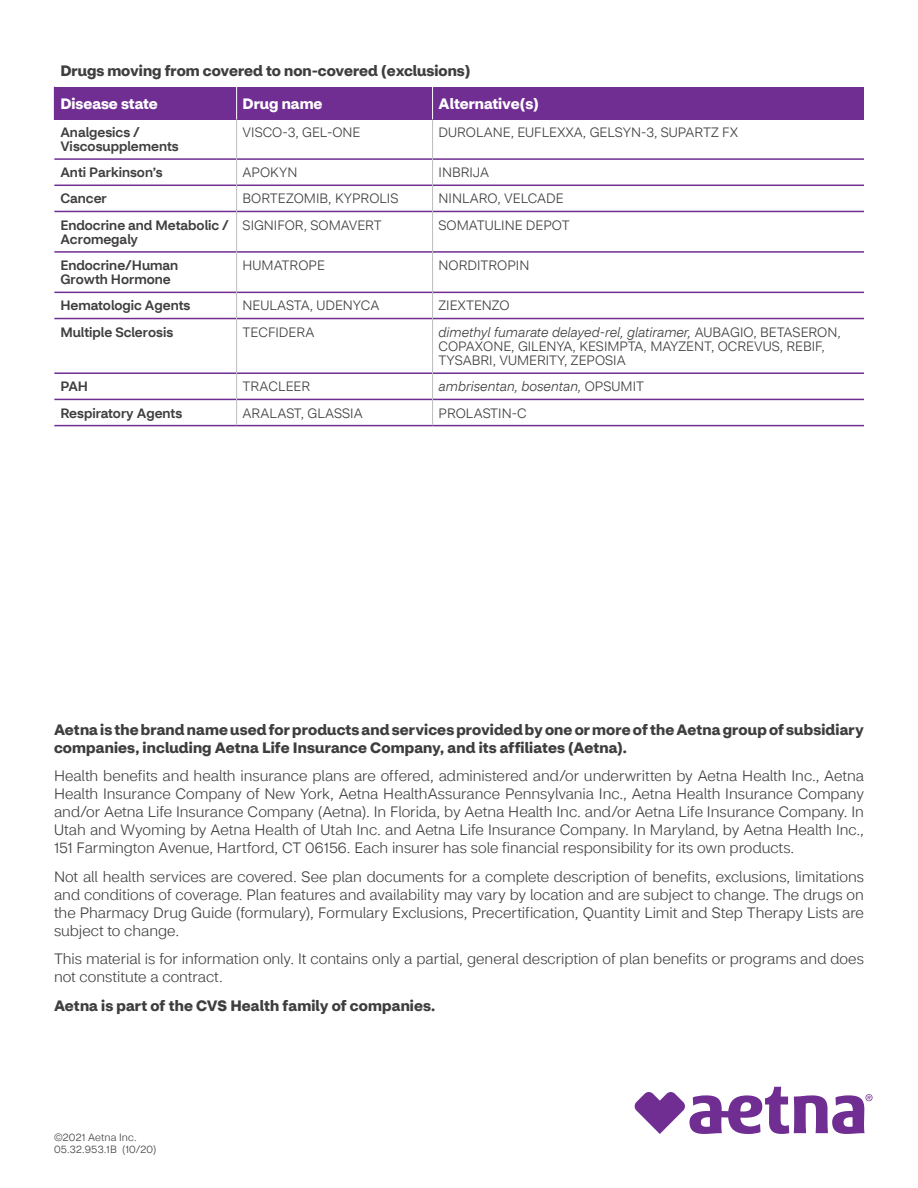
<style>
.page{position:relative;width:918px;height:1188px;background:#fff}
.page>*{position:absolute;margin:0;border:0;box-sizing:border-box;transform-origin:0 0}
.t1{font:300 15px/18px "CVS Health Sans";color:#3e3e3f;text-align:justify}
.t2{font:700 15px/18px "CVS Health Sans";letter-spacing:.01em;color:#3e3e3f}
.t3{font:700 15px "CVS Health Sans";color:#fff}
.t4{font:300 13.5px/14.2px "CVS Health Sans";color:#3e3e3f}
.t5{font:500 13.5px/14.2px "CVS Health Sans";color:#3e3e3f}
.t6{font:italic 300 13.5px "CVS Health Sans";color:#3e3e3f}
.t7{font:300 10.5px/12px "CVS Health Sans";letter-spacing:.015em;color:#3e3e3f}
.s1{font-style:italic}
.s2{font-style:normal}
</style>
<div class="page">
<div style="left:54px;top:87px;width:183px;height:32px;background:#702d92"></div>
<div style="left:237px;top:87px;width:196px;height:32px;background:#702d92"></div>
<hr style="left:236px;top:87px;width:1px;height:32px;background:#fff">
<hr style="left:54px;top:158px;width:182px;height:2px;background:#702d92">
<hr style="left:237px;top:158px;width:195px;height:2px;background:#702d92">
<hr style="left:433px;top:158px;width:431px;height:2px;background:#702d92">
<hr style="left:54px;top:185px;width:182px;height:1px;background:#702d92">
<hr style="left:237px;top:185px;width:195px;height:1px;background:#702d92">
<hr style="left:433px;top:185px;width:431px;height:1px;background:#702d92">
<hr style="left:54px;top:211px;width:182px;height:1px;background:#702d92">
<hr style="left:237px;top:211px;width:195px;height:1px;background:#702d92">
<hr style="left:433px;top:211px;width:431px;height:1px;background:#702d92">
<hr style="left:54px;top:251px;width:182px;height:2px;background:#702d92">
<hr style="left:237px;top:251px;width:195px;height:2px;background:#702d92">
<hr style="left:433px;top:251px;width:431px;height:2px;background:#702d92">
<hr style="left:54px;top:292px;width:182px;height:1px;background:#702d92">
<hr style="left:237px;top:292px;width:195px;height:1px;background:#702d92">
<hr style="left:433px;top:292px;width:431px;height:1px;background:#702d92">
<hr style="left:54px;top:318px;width:182px;height:1px;background:#702d92">
<hr style="left:237px;top:318px;width:195px;height:1px;background:#702d92">
<hr style="left:433px;top:318px;width:431px;height:1px;background:#702d92">
<hr style="left:54px;top:372px;width:182px;height:2px;background:#702d92">
<hr style="left:237px;top:372px;width:195px;height:2px;background:#702d92">
<hr style="left:433px;top:372px;width:431px;height:2px;background:#702d92">
<hr style="left:54px;top:399px;width:182px;height:1px;background:#702d92">
<hr style="left:237px;top:399px;width:195px;height:1px;background:#702d92">
<hr style="left:433px;top:399px;width:431px;height:1px;background:#702d92">
<hr style="left:54px;top:425px;width:183px;height:1px;background:#702d92">
<hr style="left:237px;top:425px;width:196px;height:1px;background:#702d92">
<hr style="left:433px;top:425px;width:431px;height:1px;background:#702d92">
<hr style="left:236px;top:119px;width:1px;height:40px;background:#bcbdc0">
<hr style="left:432px;top:119px;width:1px;height:40px;background:#bcbdc0">
<svg style="left:236px;top:159px;width:1px;height:52px"></svg>
<svg style="left:432px;top:159px;width:1px;height:52px"></svg>
<hr style="left:236px;top:211px;width:1px;height:41px;background:#bcbdc0">
<hr style="left:432px;top:211px;width:1px;height:41px;background:#bcbdc0">
<hr style="left:236px;top:252px;width:1px;height:40px;background:#bcbdc0">
<hr style="left:432px;top:252px;width:1px;height:40px;background:#bcbdc0">
<svg style="left:236px;top:292px;width:1px;height:27px"></svg>
<svg style="left:432px;top:292px;width:1px;height:27px"></svg>
<hr style="left:236px;top:319px;width:1px;height:54px;background:#bcbdc0">
<hr style="left:432px;top:319px;width:1px;height:54px;background:#bcbdc0">
<svg style="left:236px;top:373px;width:1px;height:52px"></svg>
<svg style="left:432px;top:373px;width:1px;height:52px"></svg>
<div style="left:433px;top:87px;width:431px;height:32px;background:#702d92"></div>
<hr style="left:432px;top:87px;width:1px;height:32px;background:#fff">
<svg style="left:634px;top:1087px;width:239px;height:47px"></svg>
<p class="t2" style="left:60px;top:62px;width:412px">Drugs moving from covered to non-covered (exclusions)</p>
<p class="t3" style="left:60px;top:94px;width:99px">Disease state</p>
<p class="t3" style="left:243px;top:94px;width:81px">Drug name</p>
<p class="t3" style="left:439px;top:94px;width:102px">Alternative(s)</p>
<p class="t5" style="left:60px;top:125px;width:120px">Analgesics /<br>Viscosupplements</p>
<p class="t4" style="left:243px;top:125px;width:119px">VISCO-3, GEL-ONE</p>
<p class="t4" style="left:439px;top:125px;width:301px">DUROLANE, EUFLEXXA, GELSYN-3, SUPARTZ FX</p>
<p class="t5" style="left:60px;top:165px;width:104px">Anti Parkinson’s</p>
<p class="t4" style="left:243px;top:165px;width:56px">APOKYN</p>
<p class="t4" style="left:439px;top:165px;width:52px">INBRIJA</p>
<p class="t5" style="left:60px;top:192px;width:48px">Cancer</p>
<p class="t4" style="left:243px;top:192px;width:157px">BORTEZOMIB, KYPROLIS</p>
<p class="t4" style="left:439px;top:192px;width:127px">NINLARO, VELCADE</p>
<p class="t5" style="left:60px;top:218px;width:170px">Endocrine and Metabolic /<br>Acromegaly</p>
<p class="t4" style="left:243px;top:218px;width:141px">SIGNIFOR, SOMAVERT</p>
<p class="t4" style="left:439px;top:218px;width:133px">SOMATULINE DEPOT</p>
<p class="t5" style="left:60px;top:258px;width:119px">Endocrine/Human<br>Growth Hormone</p>
<p class="t4" style="left:243px;top:258px;width:84px">HUMATROPE</p>
<p class="t4" style="left:439px;top:258px;width:92px">NORDITROPIN</p>
<p class="t5" style="left:60px;top:299px;width:132px">Hematologic Agents</p>
<p class="t4" style="left:243px;top:299px;width:138px">NEULASTA, UDENYCA</p>
<p class="t4" style="left:439px;top:299px;width:73px">ZIEXTENZO</p>
<p class="t5" style="left:60px;top:325px;width:114px">Multiple Sclerosis</p>
<p class="t4" style="left:243px;top:325px;width:73px">TECFIDERA</p>
<p class="t4" style="left:439px;top:325px;width:404px"><span class="s1">dimethyl fumarate delayed-rel, glatiramer,</span> AUBAGIO, BETASERON,<br>COPAXONE, GILENYA, KESIMPTA, MAYZENT, OCREVUS, REBIF,<br>TYSABRI, VUMERITY, ZEPOSIA</p>
<p class="t5" style="left:60px;top:380px;width:29px">PAH</p>
<p class="t4" style="left:243px;top:380px;width:69px">TRACLEER</p>
<p class="t6" style="left:439px;top:378px;width:207px">ambrisentan, bosentan, <span class="s2">OPSUMIT</span></p>
<p class="t5" style="left:60px;top:406px;width:123px">Respiratory Agents</p>
<p class="t4" style="left:243px;top:406px;width:122px">ARALAST, GLASSIA</p>
<p class="t4" style="left:439px;top:406px;width:90px">PROLASTIN-C</p>
<p class="t2" style="left:54px;top:721px;width:811px">Aetna is the brand name used for products and services provided by one or more of the Aetna group of subsidiary companies, including Aetna Life Insurance Company, and its affiliates (Aetna).</p>
<p class="t1" style="left:54px;top:767px;width:812px">Health benefits and health insurance plans are offered, administered and/or underwritten by Aetna Health Inc., Aetna Health Insurance Company of New York, Aetna HealthAssurance Pennsylvania Inc., Aetna Health Insurance Company and/or Aetna Life Insurance Company (Aetna). In Florida, by Aetna Health Inc. and/or Aetna Life Insurance Company. In Utah and Wyoming by Aetna Health of Utah Inc. and Aetna Life Insurance Company. In Maryland, by Aetna Health Inc., 151 Farmington Avenue, Hartford, CT 06156. Each insurer has sole financial responsibility for its own products.</p>
<p class="t1" style="left:54px;top:868px;width:812px">Not all health services are covered. See plan documents for a complete description of benefits, exclusions, limitations and conditions of coverage. Plan features and availability may vary by location and are subject to change. The drugs on the Pharmacy Drug Guide (formulary), Formulary Exclusions, Precertification, Quantity Limit and Step Therapy Lists are subject to change.</p>
<p class="t1" style="left:54px;top:950px;width:811px">This material is for information only. It contains only a partial, general description of plan benefits or programs and does not constitute a contract.</p>
<p class="t2" style="left:54px;top:996px;width:383px">Aetna is part of the CVS Health family of companies.</p>
<p class="t7" style="left:54px;top:1132px;width:104px">©2021 Aetna Inc.<br>05.32.953.1B (10/20)</p>
</div>
